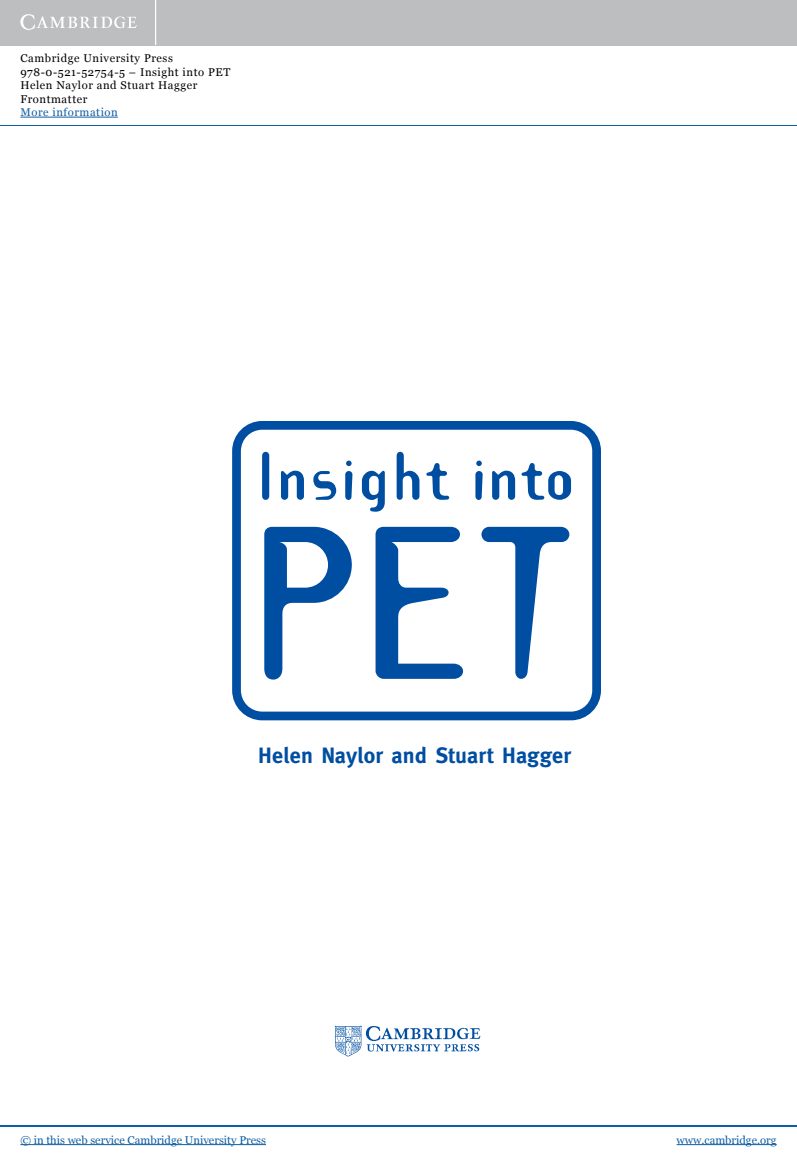
<style>
.page{position:relative;width:797px;height:1164px;background:#fff}
.page>*{position:absolute;margin:0;border:0;box-sizing:border-box;transform-origin:0 0}
.t1{font:700 190px "Template Gothic";color:#004ea2}
.t2{font:700 60px "Template Gothic";letter-spacing:.04em;color:#004ea2}
.t3{font:700 22.25px "Meta";letter-spacing:.01em;color:#004ea2}
.t4{font:11.25px/13.4px "Georgia";letter-spacing:.05em;color:#000}
.t5{font:11.25px "Georgia";color:#105ea3}
.t6{font:11.25px "Georgia";letter-spacing:.05em;color:#105ea3}
</style>
<div class="page">
<div style="left:0;top:0;width:796px;height:45px;background:#bcbebf"></div>
<hr style="left:155px;top:0;width:1px;height:45px;background:#fff">
<svg style="left:20px;top:14px;width:117px;height:16px"></svg>
<hr style="left:20px;top:117px;width:98px;height:1px;background:#105ea3">
<hr style="left:0;top:125px;width:796px;height:1px;background:#105ea3">
<hr style="left:0;top:1125px;width:796px;height:1px;background:#105ea3">
<hr style="left:20px;top:1144px;width:246px;height:1px;background:#105ea3">
<hr style="left:676px;top:1144px;width:100px;height:1px;background:#105ea3">
<svg style="left:232px;top:421px;width:368px;height:299px"></svg>
<img style="left:335px;top:1025px;width:146px;height:32px">
<p class="t4" style="left:20px;top:52px;width:211px">Cambridge University Press<br>978-0-521-52754-5 – Insight into PET<br>Helen Naylor and Stuart Hagger<br>Frontmatter</p>
<p class="t6" style="left:20px;top:105px;width:99px">More information</p>
<h2 class="t2" style="left:254px;top:434px;width:321px">Insight into</h2>
<h1 class="t1" style="left:251px;top:470px;width:312px">PET</h1>
<h3 class="t3" style="left:258px;top:742px;width:314px">Helen Naylor and Stuart Hagger</h3>
<p class="t5" style="left:20px;top:1133px;width:247px">© in this web service Cambridge University Press</p>
<p class="t5" style="left:676px;top:1133px;width:101px">www.cambridge.org</p>
</div>
